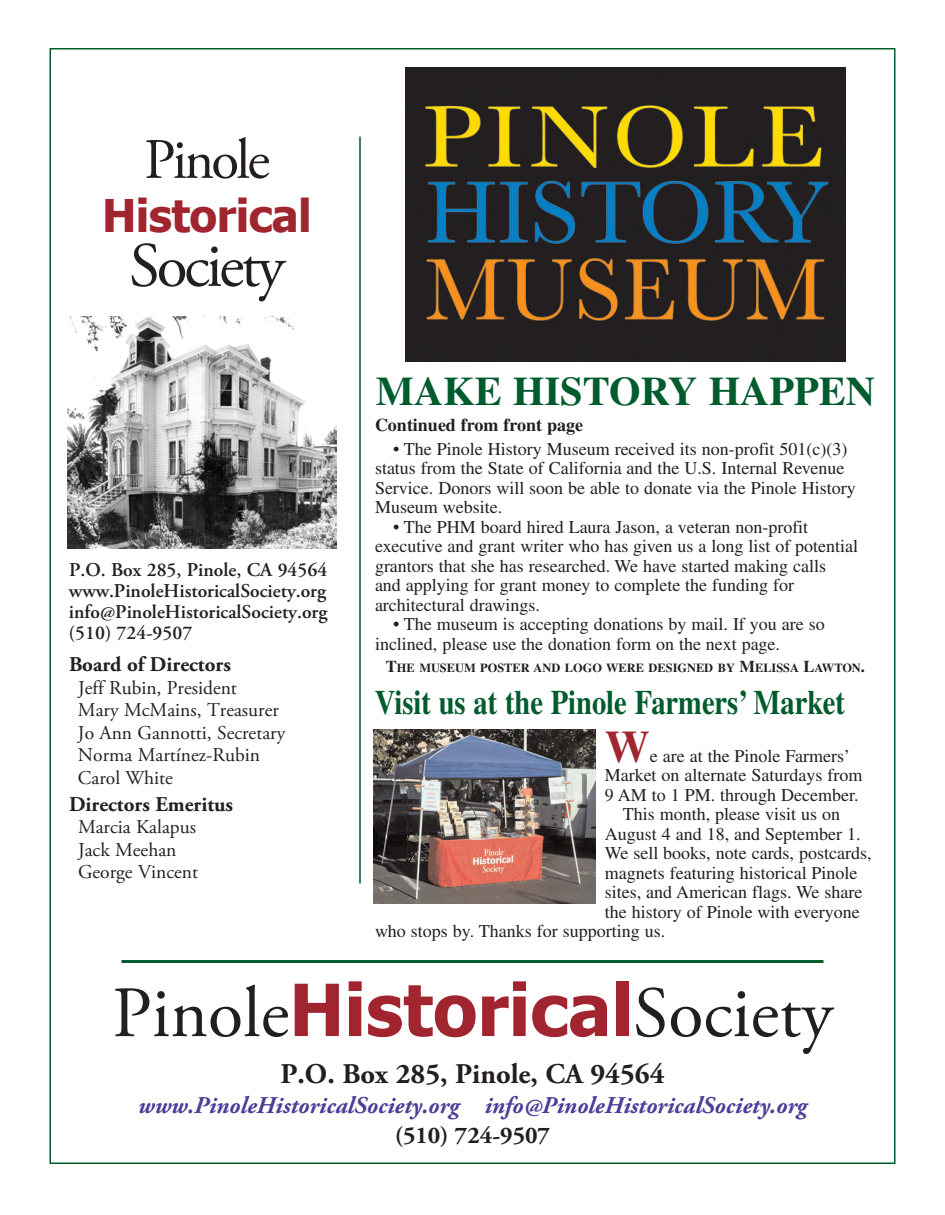
<style>
.page{position:relative;width:945px;height:1215px;background:#fff}
.page>*{position:absolute;margin:0;border:0;box-sizing:border-box;transform-origin:0 0}
.t1{font:72px "Adobe Garamond Pro";color:#231f20}
.t2{font:63px "Adobe Garamond Pro";letter-spacing:-.05em;color:#231f20}
.t3{font:57px "Adobe Garamond Pro";letter-spacing:-.05em;color:#231f20}
.t4{font:700 45px "Tahoma";letter-spacing:-.015em;color:#a1252f}
.t5{font:700 45px "Times";color:#a1252f}
.t6{font:700 40.5px "Times";color:#005b2d}
.t7{font:700 34.2px "Times";color:#005b2d;scale:.83 1}
.t8{font:700 28.5px "Adobe Garamond Pro";color:#231f20}
.t9{font:italic 700 24px "Adobe Garamond Pro";color:#4d3c98}
.t10{font:700 24px "Adobe Garamond Pro";color:#231f20}
.t11{font:700 21px "Adobe Garamond Pro";color:#231f20}
.t12{font:19.5px/22.5px "Adobe Garamond Pro";color:#231f20}
.t13{font:600 19.5px/21px "Adobe Garamond Pro";color:#231f20;text-align:justify}
.t14{font:18px/19.5px "Times";color:#231f20}
.t15{font:700 18px "Times";color:#231f20}
.t16{font:700 12.3px "Times";color:#231f20}
.s1{font-size:16.5px}
.s2{font-family:"Tahoma";font-weight:700;color:#a1252f}
</style>
<div class="page">
<img style="left:68px;top:316px;width:269px;height:233px">
<hr style="left:359px;top:136px;width:2px;height:747px;background:#005b2d">
<hr style="left:122px;top:960px;width:702px;height:3px;background:#005b2d">
<img style="left:405px;top:68px;width:441px;height:294px">
<img style="left:374px;top:729px;width:222px;height:175px">
<h3 class="t3" style="left:144px;top:137px;width:127px">Pinole</h3>
<h3 class="t4" style="left:102px;top:187px;width:211px">Historical</h3>
<h2 class="t2" style="left:129px;top:241px;width:157px">Society</h2>
<p class="t13" style="left:69px;top:561px;width:260px">P.O. Box 285, Pinole, CA 94564 www.PinoleHistoricalSociety.org info@PinoleHistoricalSociety.org (510) 724-9507</p>
<p class="t11" style="left:69px;top:656px;width:163px">Board of Directors</p>
<p class="t12" style="left:78px;top:678px;width:209px">Jeff Rubin, President<br>Mary McMains, Treasurer<br>Jo Ann Gannotti, Secretary<br>Norma Martínez-Rubin<br>Carol White</p>
<p class="t11" style="left:69px;top:795px;width:166px">Directors Emeritus</p>
<p class="t12" style="left:78px;top:817px;width:122px">Marcia Kalapus<br>Jack Meehan<br>George Vincent</p>
<h3 class="t6" style="left:376px;top:377px;width:501px">MAKE HISTORY HAPPEN</h3>
<p class="t15" style="left:375px;top:419px;width:210px">Continued from front page</p>
<p class="t14" style="left:375px;top:441px;width:482px;text-indent:18px">• The Pinole History Museum received its non-profit 501(c)(3) status from the State of California and the U.S. Internal Revenue Service. Donors will soon be able to donate via the Pinole History Museum website.</p>
<p class="t14" style="left:375px;top:519px;width:485px;text-indent:18px">• The PHM board hired Laura Jason, a veteran non-profit executive and grant writer who has given us a long list of potential grantors that she has researched. We have started making calls<br>and applying for grant money to complete the funding for architectural drawings.</p>
<p class="t14" style="left:375px;top:616px;width:451px;text-indent:18px">• The museum is accepting donations by mail. If you are so inclined, please use the donation form on the next page.</p>
<p class="t16" style="left:386px;top:664px;width:481px"><span class="s1">T</span>HE MUSEUM POSTER AND LOGO WERE DESIGNED BY <span class="s1">M</span>ELISSA <span class="s1">L</span>AWTON<span class="s1">.</span></p>
<h3 class="t7" style="left:375px;top:691px;width:568px">Visit us at the Pinole Farmers’ Market</h3>
<h3 class="t5" style="left:605px;top:732px;width:46px">W</h3>
<p class="t14" style="left:650px;top:748px;width:202px">e are at the Pinole Farmers’</p>
<p class="t14" style="left:605px;top:768px;width:259px">Market on alternate Saturdays from</p>
<p class="t14" style="left:605px;top:787px;width:255px">9 AM to 1 PM. through December.</p>
<p class="t14" style="left:623px;top:807px;width:219px">This month, please visit us on</p>
<p class="t14" style="left:605px;top:826px;width:257px">August 4 and 18, and September 1.</p>
<p class="t14" style="left:605px;top:846px;width:268px">We sell books, note cards, postcards,</p>
<p class="t14" style="left:605px;top:865px;width:254px">magnets featuring historical Pinole</p>
<p class="t14" style="left:605px;top:885px;width:259px">sites, and American flags. We share</p>
<p class="t14" style="left:605px;top:904px;width:256px">the history of Pinole with everyone</p>
<p class="t14" style="left:375px;top:924px;width:292px">who stops by. Thanks for supporting us.</p>
<h1 class="t1" style="left:112px;top:985px;width:722px">Pinole<span class="s2">Historical</span>Society</h1>
<h3 class="t8" style="left:280px;top:1062px;width:386px">P.O. Box 285, Pinole, CA 94564</h3>
<h3 class="t9" style="left:138px;top:1095px;width:670px">www.PinoleHistoricalSociety.org info@PinoleHistoricalSociety.org</h3>
<h3 class="t10" style="left:395px;top:1125px;width:157px">(510) 724-9507</h3>
</div>
